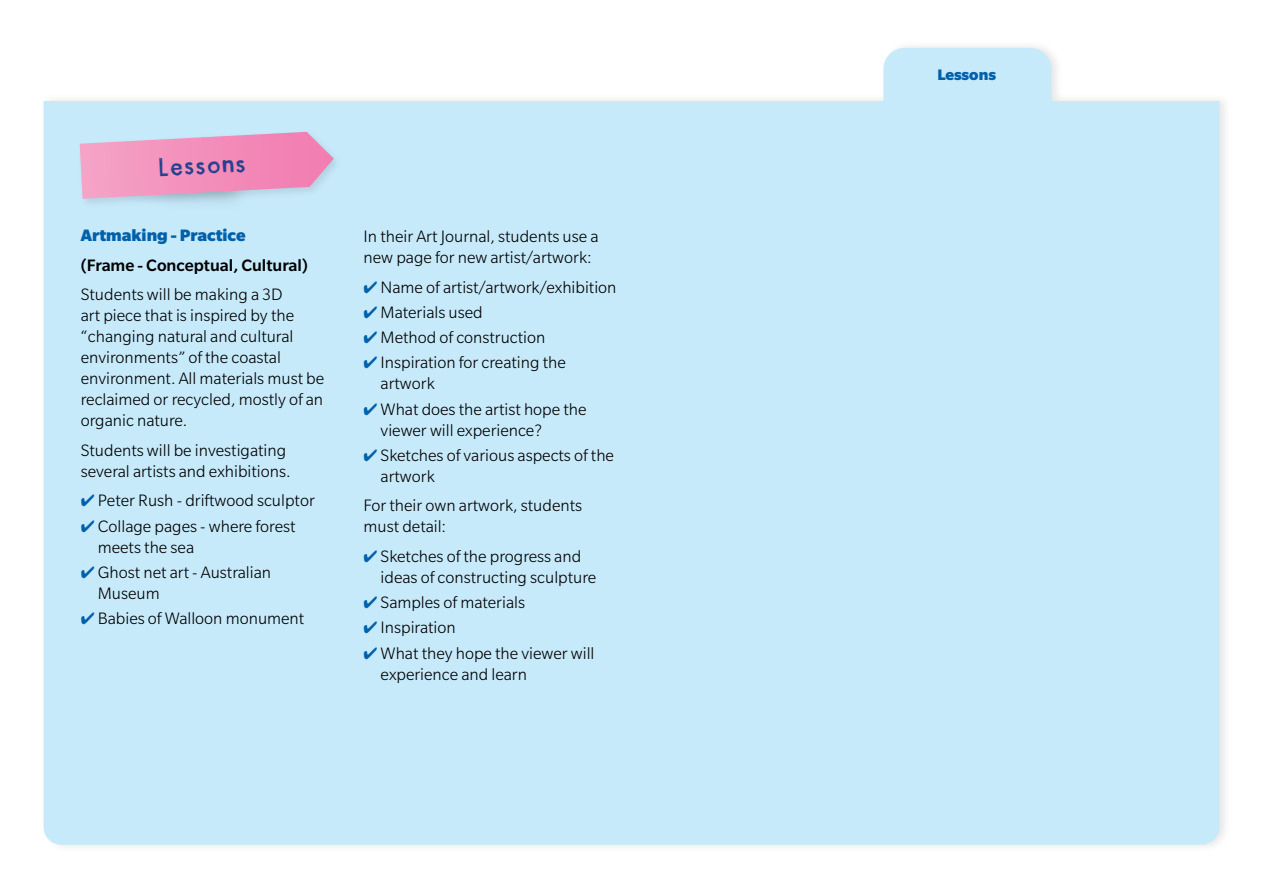
<style>
.page{position:relative;width:1263px;height:893px;background:#fff}
.page>*{position:absolute;margin:0;border:0;box-sizing:border-box;transform-origin:0 0}
.t1{font:24.6px "Itsa Sketch";color:#25408f}
.t2{font:300 18px/21px "Slate Std";color:#000}
.t3{font:500 18px "Slate Std";color:#000}
.t4{font:900 18px "Slate Std";color:#0060a9}
.t5{font:900 16.5px "Slate Std";color:#0060a9}
.s1{color:#0060a9}
</style>
<div class="page">
<div style="left:39px;top:39px;width:1193px;height:814px;background:#000;opacity:.1"></div>
<div style="left:44px;top:101px;width:1175px;height:744px;background:#c7eafb"></div>
<div style="left:883px;top:48px;width:168px;height:53px;background:#c7eafb"></div>
<div style="left:76px;top:133px;width:177px;height:80px;background:#c7eafb"></div>
<div style="left:76px;top:128px;width:268px;height:81px;background:#000;opacity:.1"></div>
<svg style="left:80px;top:132px;width:254px;height:67px;background:#e7a1c7"></svg>
<h1 class="t1" style="left:157px;top:155px;width:91px;rotate:-3deg">Lessons</h1>
<p class="t4" style="left:81px;top:226px;width:166px">Artmaking - Practice</p>
<p class="t3" style="left:81px;top:256px;width:229px">(Frame - Conceptual, Cultural)</p>
<p class="t2" style="left:81px;top:284px;width:245px">Students will be making a 3D<br>art piece that is inspired by the “changing natural and cultural environments” of the coastal environment. All materials must be reclaimed or recycled, mostly of an organic nature.</p>
<p class="t2" style="left:81px;top:440px;width:211px">Students will be investigating several artists and exhibitions.</p>
<p class="t2" style="left:81px;top:490px;width:236px"><span class="s1">✔</span> Peter Rush - driftwood sculptor</p>
<p class="t2" style="left:98px;top:515px;width:199px;text-indent:-17px"><span class="s1">✔</span> Collage pages - where forest meets the sea</p>
<p class="t2" style="left:98px;top:562px;width:175px;text-indent:-17px"><span class="s1">✔</span> Ghost net art - Australian<br>Museum</p>
<p class="t2" style="left:81px;top:608px;width:225px"><span class="s1">✔</span> Babies of Walloon monument</p>
<p class="t2" style="left:364px;top:226px;width:236px">In their Art Journal, students use a new page for new artist/artwork:</p>
<p class="t2" style="left:364px;top:276px;width:254px"><span class="s1">✔</span> Name of artist/artwork/exhibition</p>
<p class="t2" style="left:364px;top:302px;width:121px"><span class="s1">✔</span> Materials used</p>
<p class="t2" style="left:364px;top:327px;width:183px"><span class="s1">✔</span> Method of construction</p>
<p class="t2" style="left:381px;top:352px;width:187px;text-indent:-17px"><span class="s1">✔</span> Inspiration for creating the artwork</p>
<p class="t2" style="left:381px;top:398px;width:207px;text-indent:-17px"><span class="s1">✔</span> What does the artist hope the viewer will experience?</p>
<p class="t2" style="left:381px;top:445px;width:235px;text-indent:-17px"><span class="s1">✔</span> Sketches of various aspects of the artwork</p>
<p class="t2" style="left:364px;top:495px;width:220px">For their own artwork, students must detail:</p>
<p class="t2" style="left:381px;top:546px;width:217px;text-indent:-17px"><span class="s1">✔</span> Sketches of the progress and ideas of constructing sculpture</p>
<p class="t2" style="left:364px;top:592px;width:163px"><span class="s1">✔</span> Samples of materials</p>
<p class="t2" style="left:364px;top:617px;width:94px"><span class="s1">✔</span> Inspiration</p>
<p class="t2" style="left:381px;top:642px;width:215px;text-indent:-17px"><span class="s1">✔</span> What they hope the viewer will experience and learn</p>
<p class="t5" style="left:937px;top:66px;width:60px">Lessons</p>
</div>
